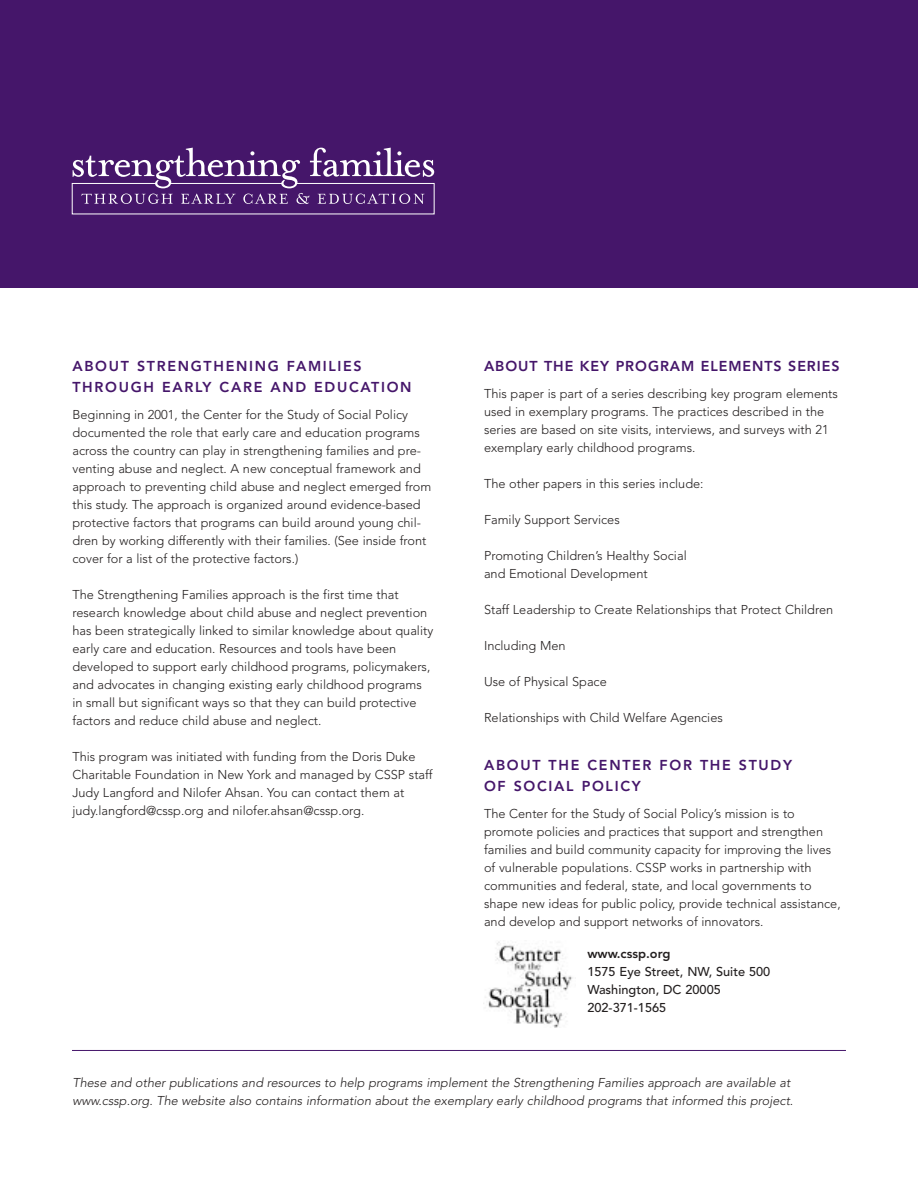
<style>
.page{position:relative;width:918px;height:1188px;background:#fff}
.page>*{position:absolute;margin:0;border:0;box-sizing:border-box;transform-origin:0 0}
.t1{font:800 14.25px/21px "Avenir";letter-spacing:.12em;color:#45166a}
.t2{font:800 14.25px "Avenir";letter-spacing:.065em;color:#45166a}
.t3{font:300 12.75px/18px "Avenir";color:#231f1f}
.t4{font:italic 300 12.75px/18px "Avenir";color:#231f1f}
.t5{font:500 12.75px/18px "Avenir";color:#231f1f}
.t6{font:800 12.75px "Avenir";color:#231f1f}
</style>
<div class="page">
<div style="left:0;top:0;width:918px;height:288px;background:#45166a"></div>
<svg style="left:72px;top:148px;width:363px;height:66px"></svg>
<img style="left:485px;top:941px;width:88px;height:87px">
<hr style="left:72px;top:1050px;width:774px;height:1px;background:#45166a">
<p class="t1" style="left:72px;top:356px;width:341px">ABOUT STRENGTHENING FAMILIES<br>THROUGH EARLY CARE AND EDUCATION</p>
<p class="t3" style="left:72px;top:406px;width:360px">Beginning in 2001, the Center for the Study of Social Policy documented the role that early care and education programs across the country can play in strengthening families and pre&shy;venting abuse and neglect. A new conceptual framework and approach to preventing child abuse and neglect emerged from this study. The approach is organized around evidence-based protective factors that programs can build around young chil&shy;dren by working differently with their families. (See inside front cover for a list of the protective factors.)</p>
<p class="t3" style="left:72px;top:586px;width:362px">The Strengthening Families approach is the first time that research knowledge about child abuse and neglect prevention has been strategically linked to similar knowledge about quality early care and education. Resources and tools have been developed to support early childhood programs, policymakers, and advocates in changing existing early childhood programs in small but significant ways so that they can build protective factors and reduce child abuse and neglect.</p>
<p class="t3" style="left:72px;top:748px;width:362px">This program was initiated with funding from the Doris Duke Charitable Foundation in New York and managed by CSSP staff Judy Langford and Nilofer Ahsan. You can contact them at judy.langford@cssp.org and nilofer.ahsan@cssp.org.</p>
<p class="t2" style="left:484px;top:360px;width:357px">ABOUT THE KEY PROGRAM ELEMENTS SERIES</p>
<p class="t3" style="left:484px;top:385px;width:355px">This paper is part of a series describing key program elements used in exemplary programs. The practices described in the series are based on site visits, interviews, and surveys with 21 exemplary early childhood programs.</p>
<p class="t3" style="left:484px;top:475px;width:221px">The other papers in this series include:</p>
<p class="t3" style="left:484px;top:511px;width:137px">Family Support Services</p>
<p class="t3" style="left:484px;top:547px;width:204px">Promoting Children’s Healthy Social and Emotional Development</p>
<p class="t3" style="left:484px;top:602px;width:351px">Staff Leadership to Create Relationships that Protect Children</p>
<p class="t3" style="left:484px;top:638px;width:83px">Including Men</p>
<p class="t3" style="left:484px;top:674px;width:124px">Use of Physical Space</p>
<p class="t3" style="left:484px;top:710px;width:240px">Relationships with Child Welfare Agencies</p>
<p class="t1" style="left:484px;top:756px;width:309px">ABOUT THE CENTER FOR THE STUDY<br>OF SOCIAL POLICY</p>
<p class="t3" style="left:484px;top:806px;width:358px">The Center for the Study of Social Policy’s mission is to promote policies and practices that support and strengthen families and build community capacity for improving the lives of vulnerable populations. CSSP works in partnership with communities and federal, state, and local governments to shape new ideas for public policy, provide technical assistance, and develop and support networks of innovators.</p>
<p class="t6" style="left:587px;top:949px;width:85px">www.cssp.org</p>
<p class="t5" style="left:587px;top:964px;width:184px">1575 Eye Street, NW, Suite 500<br>Washington, DC 20005<br>202-371-1565</p>
<p class="t4" style="left:72px;top:1075px;width:722px">These and other publications and resources to help programs implement the Strengthening Families approach are available at www.cssp.org. The website also contains information about the exemplary early childhood programs that informed this project.</p>
</div>
